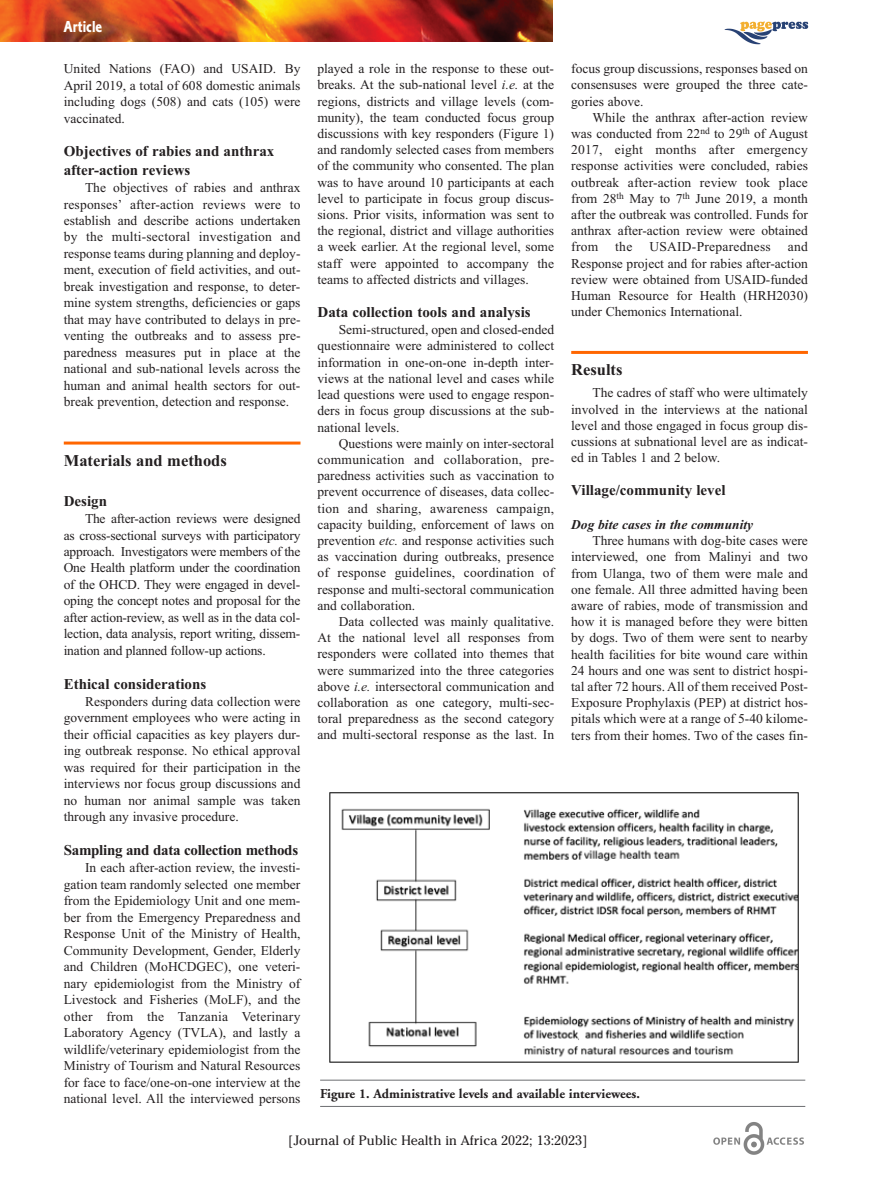
<style>
.page{position:relative;width:893px;height:1191px;background:#fff}
.page>*{position:absolute;margin:0;border:0;box-sizing:border-box;transform-origin:0 0}
.t1{font:700 16.5px "Times New Roman";color:#231f20}
.t2{font:16.5px "Corinthian Bold Condensed Plain";color:#fff}
.t3{font:700 15px/18.3px "Times New Roman";color:#231f20}
.t4{font:700 15px "Times New Roman";letter-spacing:-.02em;color:#231f20}
.t5{font:13.5px/16.2px "Times New Roman";color:#231f20;text-align:justify}
.t6{font:700 13.5px "Adobe Garamond";color:#231f20}
.t7{font:13.5px "Cheltenham";color:#231f20}
.t8{font:italic 700 13.5px "Times New Roman";color:#231f20}
.t9{font:13.5px "Times New Roman";letter-spacing:.02em;color:#231f20}
.s1{font-style:italic}
</style>
<div class="page">
<hr style="left:64px;top:441px;width:236px;height:3px;background:#f60">
<hr style="left:571px;top:351px;width:237px;height:3px;background:#f60">
<img style="left:0;top:0;width:553px;height:42px">
<img style="left:713px;top:1122px;width:91px;height:33px">
<img style="left:724px;top:21px;width:85px;height:23px">
<hr style="left:320px;top:1079px;width:485px;height:1px;background:#6c6d70">
<hr style="left:320px;top:1106px;width:485px;height:1px;background:#6c6d70">
<img style="left:329px;top:792px;width:470px;height:271px">
<p class="t2" style="left:63px;top:21px;width:40px">Article</p>
<p class="t5" style="left:317px;top:60px;width:238px">played a role in the response to these out&shy;breaks. At the sub-national level <span class="s1">i.e.</span> at the regions, districts and village levels (com&shy;munity), the team conducted focus group discussions with key responders (Figure 1) and randomly selected cases from members of the community who consented. The plan was to have around 10 participants at each level to participate in focus group discus&shy;sions. Prior visits, information was sent to the regional, district and village authorities a week earlier. At the regional level, some staff were appointed to accompany the teams to affected districts and villages.</p>
<p class="t3" style="left:317px;top:303px;width:215px">Data collection tools and analysis</p>
<p class="t5" style="left:317px;top:321px;width:238px;text-indent:21px">Semi-structured, open and closed-ended questionnaire were administered to collect information in one-on-one in-depth inter&shy;views at the national level and cases while lead questions were used to engage respon&shy;ders in focus group discussions at the sub&shy;national levels.</p>
<p class="t5" style="left:317px;top:435px;width:238px;text-indent:21px">Questions were mainly on inter-sectoral communication and collaboration, pre&shy;paredness activities such as vaccination to prevent occurrence of diseases, data collec&shy;tion and sharing, awareness campaign, capacity building, enforcement of laws on prevention <span class="s1">etc.</span> and response activities such as vaccination during outbreaks, presence of response guidelines, coordination of response and multi-sectoral communication and collaboration.</p>
<p class="t5" style="left:317px;top:613px;width:238px;text-indent:21px">Data collected was mainly qualitative.<br>At the national level all responses from responders were collated into themes that were summarized into the three categories above <span class="s1">i.e.</span> intersectoral communication and collaboration as one category, multi-sec&shy;toral preparedness as the second category and multi-sectoral response as the last. In</p>
<p class="t5" style="left:64px;top:60px;width:238px">United Nations (FAO) and USAID. By April 2019, a total of 608 domestic animals including dogs (508) and cats (105) were vaccinated.</p>
<p class="t3" style="left:64px;top:142px;width:212px">Objectives of rabies and anthrax after-action reviews</p>
<p class="t5" style="left:64px;top:179px;width:238px;text-indent:21px">The objectives of rabies and anthrax responses’ after-action reviews were to establish and describe actions undertaken by the multi-sectoral investigation and response teams during planning and deploy&shy;ment, execution of field activities, and out&shy;break investigation and response, to deter&shy;mine system strengths, deficiencies or gaps that may have contributed to delays in pre&shy;venting the outbreaks and to assess pre&shy;paredness measures put in place at the national and sub-national levels across the human and animal health sectors for out&shy;break prevention, detection and response.</p>
<p class="t5" style="left:571px;top:60px;width:238px">focus group discussions, responses based on consensuses were grouped the three cate&shy;gories above.</p>
<p class="t5" style="left:571px;top:109px;width:238px;text-indent:21px">While the anthrax after-action review was conducted from 22<sup>nd</sup> to 29<sup>th</sup> of August 2017, eight months after emergency response activities were concluded, rabies outbreak after-action review took place from 28<sup>th</sup> May to 7<sup>th</sup> June 2019, a month after the outbreak was controlled. Funds for anthrax after-action review were obtained from</p>
<p class="t5" style="left:571px;top:239px;width:238px;text-indent:217px">and Response project and for rabies after-action review were obtained from USAID-funded Human Resource for Health (HRH2030) under Chemonics International.</p>
<p class="t5" style="left:615px;top:239px;width:19px">the</p>
<p class="t9" style="left:649px;top:239px;width:123px">USAID-Preparedness</p>
<p class="t1" style="left:571px;top:360px;width:53px">Results</p>
<p class="t5" style="left:571px;top:385px;width:238px;text-indent:21px">The cadres of staff who were ultimately involved in the interviews at the national level and those engaged in focus group dis&shy;cussions at subnational level are as indicat&shy;ed in Tables 1 and 2 below.</p>
<p class="t3" style="left:571px;top:481px;width:156px">Village/community level</p>
<p class="t8" style="left:571px;top:516px;width:184px">Dog bite cases in the community</p>
<p class="t5" style="left:571px;top:532px;width:238px;text-indent:21px">Three humans with dog-bite cases were interviewed, one from Malinyi and two from Ulanga, two of them were male and one female. All three admitted having been aware of rabies, mode of transmission and how it is managed before they were bitten by dogs. Two of them were sent to nearby health facilities for bite wound care within 24 hours and one was sent to district hospi&shy;tal after 72 hours. All of them received Post-Exposure Prophylaxis (PEP) at district hos&shy;pitals which were at a range of 5-40 kilome&shy;ters from their homes. Two of the cases fin-</p>
<p class="t1" style="left:64px;top:450px;width:165px">Materials and methods</p>
<p class="t3" style="left:64px;top:491px;width:45px">Design</p>
<p class="t5" style="left:64px;top:510px;width:238px;text-indent:21px">The after-action reviews were designed as cross-sectional surveys with participatory approach. Investigators were members of the One Health platform under the coordination of the OHCD. They were engaged in devel&shy;oping the concept notes and proposal for the after action-review, as well as in the data col&shy;lection, data analysis, report writing, dissem&shy;ination and planned follow-up actions.</p>
<p class="t3" style="left:64px;top:674px;width:144px">Ethical considerations</p>
<p class="t5" style="left:64px;top:693px;width:238px;text-indent:21px">Responders during data collection were government employees who were acting in their official capacities as key players dur&shy;ing outbreak response. No ethical approval was required for their participation in the interviews nor focus group discussions and no human nor animal sample was taken through any invasive procedure.</p>
<p class="t4" style="left:64px;top:841px;width:236px">Sampling and data collection methods</p>
<p class="t5" style="left:64px;top:859px;width:238px;text-indent:21px">In each after-action review, the investi&shy;gation team randomly selected one member from the Epidemiology Unit and one mem&shy;ber from the Emergency Preparedness and Response Unit of the Ministry of Health, Community Development, Gender, Elderly and Children (MoHCDGEC), one veteri&shy;nary epidemiologist from the Ministry of Livestock and Fisheries (MoLF), and the other from the Tanzania Veterinary Laboratory Agency (TVLA), and lastly a wildlife/veterinary epidemiologist from the Ministry of Tourism and Natural Resources for face to face/one-on-one interview at the national level. All the interviewed persons</p>
<p class="t6" style="left:320px;top:1087px;width:321px">Figure 1. Administrative levels and available interviewees.</p>
<p class="t7" style="left:288px;top:1132px;width:301px">[Journal of Public Health in Africa 2022; 13:2023]</p>
</div>
